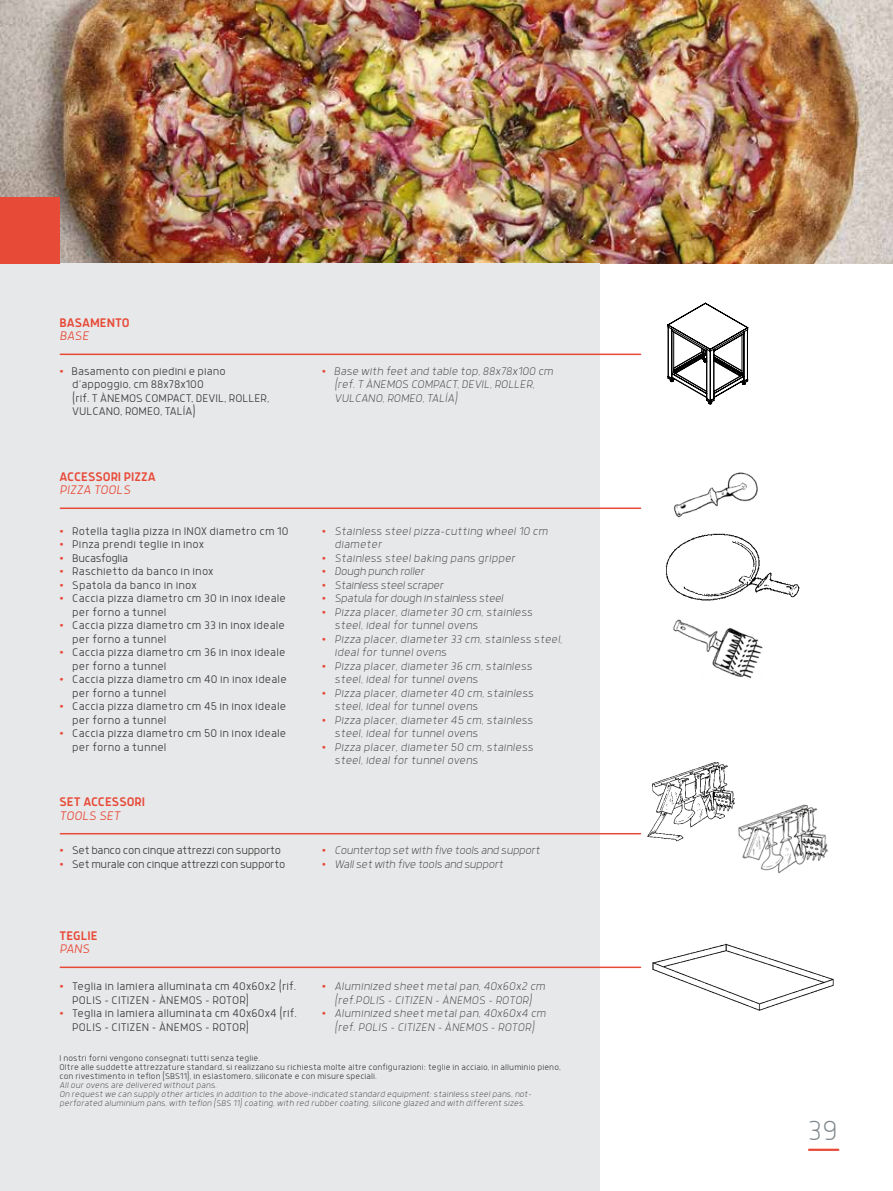
<style>
.page{position:relative;width:893px;height:1191px;background:#fff}
.page>*{position:absolute;margin:0;border:0;box-sizing:border-box;transform-origin:0 0}
.t1{font:200 30px "Anteb";color:#7d868c}
.t2{font:500 13.5px "Anteb";color:#e84a38}
.t3{font:italic 300 13.5px "Anteb";color:#e84a38}
.t4{font:italic 200 12px/13.5px "Anteb Alt";letter-spacing:.01em;color:#3c3c3b;text-align:center}
.t5{font:300 12px "Anteb Alt";letter-spacing:.01em;color:#3c3c3b}
.t6{font:italic 200 12px/13.5px "Anteb Alt";letter-spacing:-.025em;color:#3c3c3b}
.t7{font:300 12px/13.5px "Anteb";color:#3c3c3b}
.t8{font:italic 200 12px/13.5px "Anteb";color:#3c3c3b}
.t9{font:300 12px/13.5px "Anteb Alt";letter-spacing:-.025em;color:#3c3c3b}
.t10{font:italic 200 9px/9px "Anteb Alt";letter-spacing:.01em;color:#3c3c3b}
.t11{font:300 9px/9px "Anteb Alt";letter-spacing:.01em;color:#3c3c3b}
.s1{font-family:"Anteb Alt";font-weight:900;font-size:15px;color:#e84a38}
.s2{font-weight:900;font-size:15px;color:#e84a38}
.s3{font-family:"Anteb Alt";font-weight:900;font-style:normal;font-size:15px;color:#e84a38}
.s4{font-weight:900;font-style:normal;font-size:15px;color:#e84a38}
</style>
<div class="page">
<hr style="left:809px;top:1148px;width:29px;height:2px;background:#e84a38">
<img style="left:0;top:0;width:893px;height:264px">
<div style="left:0;top:264px;width:600px;height:927px;background:#e7e8ea"></div>
<div style="left:0;top:197px;width:60px;height:67px;background:#e84a38"></div>
<hr style="left:60px;top:507px;width:581px;height:2px;background:#e84a38">
<hr style="left:60px;top:966px;width:581px;height:2px;background:#e84a38">
<hr style="left:60px;top:833px;width:581px;height:1px;background:#e84a38">
<img style="left:673px;top:472px;width:85px;height:46px">
<img style="left:665px;top:533px;width:135px;height:68px">
<img style="left:673px;top:619px;width:90px;height:59px">
<img style="left:652px;top:943px;width:182px;height:68px">
<img style="left:647px;top:761px;width:88px;height:80px">
<img style="left:738px;top:804px;width:90px;height:69px">
<hr style="left:60px;top:353px;width:581px;height:2px;background:#e84a38">
<svg style="left:667px;top:303px;width:81px;height:101px"></svg>
<p class="t2" style="left:60px;top:314px;width:72px">BASAMENTO</p>
<p class="t3" style="left:60px;top:328px;width:31px">BASE</p>
<p class="t7" style="left:72px;top:364px;width:199px;text-indent:-13px"><span class="s1">·</span> Basamento con piedini e piano d’appoggio, cm 88x78x100<br>(rif. T ÀNEMOS COMPACT, DEVIL, ROLLER,<br>VULCANO, ROMEO, TALÍA)</p>
<p class="t2" style="left:60px;top:468px;width:98px">ACCESSORI PIZZA</p>
<p class="t3" style="left:60px;top:482px;width:72px">PIZZA TOOLS</p>
<p class="t5" style="left:60px;top:524px;width:231px"><span class="s2">·</span> Rotella taglia pizza in INOX diametro cm 10</p>
<p class="t5" style="left:60px;top:537px;width:146px"><span class="s2">·</span> Pinza prendi teglie in inox</p>
<p class="t9" style="left:60px;top:551px;width:70px"><span class="s2">·</span> Bucasfoglia</p>
<p class="t5" style="left:60px;top:564px;width:155px"><span class="s2">·</span> Raschietto da banco in inox</p>
<p class="t5" style="left:60px;top:578px;width:139px"><span class="s2">·</span> Spatola da banco in inox</p>
<p class="t5" style="left:60px;top:591px;width:228px"><span class="s2">·</span> Caccia pizza diametro cm 30 in inox ideale</p>
<p class="t5" style="left:72px;top:605px;width:96px">per forno a tunnel</p>
<p class="t5" style="left:60px;top:618px;width:227px"><span class="s2">·</span> Caccia pizza diametro cm 33 in inox ideale</p>
<p class="t5" style="left:72px;top:632px;width:96px">per forno a tunnel</p>
<p class="t5" style="left:60px;top:645px;width:227px"><span class="s2">·</span> Caccia pizza diametro cm 36 in inox ideale</p>
<p class="t5" style="left:72px;top:659px;width:96px">per forno a tunnel</p>
<p class="t5" style="left:60px;top:672px;width:229px"><span class="s2">·</span> Caccia pizza diametro cm 40 in inox ideale</p>
<p class="t5" style="left:72px;top:686px;width:96px">per forno a tunnel</p>
<p class="t5" style="left:60px;top:699px;width:228px"><span class="s2">·</span> Caccia pizza diametro cm 45 in inox ideale</p>
<p class="t5" style="left:72px;top:713px;width:96px">per forno a tunnel</p>
<p class="t5" style="left:60px;top:726px;width:228px"><span class="s2">·</span> Caccia pizza diametro cm 50 in inox ideale</p>
<p class="t5" style="left:72px;top:740px;width:96px">per forno a tunnel</p>
<p class="t2" style="left:60px;top:793px;width:87px">SET ACCESSORI</p>
<p class="t3" style="left:60px;top:807px;width:62px">TOOLS SET</p>
<p class="t8" style="left:334px;top:364px;width:220px;text-indent:-13px"><span class="s3">·</span> Base with feet and table top, 88x78x100 cm (ref. T ÀNEMOS COMPACT, DEVIL, ROLLER,<br>VULCANO, ROMEO, TALÍA)</p>
<p class="t4" style="left:322px;top:524px;width:228px"><span class="s4">·</span> Stainless steel pizza-cutting wheel 10 cm</p>
<p class="t4" style="left:334px;top:537px;width:49px">diameter</p>
<p class="t4" style="left:322px;top:551px;width:195px"><span class="s4">·</span> Stainless steel baking pans gripper</p>
<p class="t6" style="left:322px;top:564px;width:104px"><span class="s4">·</span> Dough punch roller</p>
<p class="t6" style="left:322px;top:578px;width:123px"><span class="s4">·</span> Stainless steel scraper</p>
<p class="t6" style="left:322px;top:591px;width:183px"><span class="s4">·</span> Spatula for dough in stainless steel</p>
<p class="t4" style="left:322px;top:605px;width:212px"><span class="s4">·</span> Pizza placer, diameter 30 cm, stainless</p>
<p class="t4" style="left:334px;top:618px;width:145px">steel, ideal for tunnel ovens</p>
<p class="t4" style="left:322px;top:632px;width:242px"><span class="s4">·</span> Pizza placer, diameter 33 cm, stainless steel,</p>
<p class="t4" style="left:334px;top:645px;width:114px">ideal for tunnel ovens</p>
<p class="t4" style="left:322px;top:659px;width:212px"><span class="s4">·</span> Pizza placer, diameter 36 cm, stainless</p>
<p class="t4" style="left:334px;top:672px;width:145px">steel, ideal for tunnel ovens</p>
<p class="t4" style="left:322px;top:686px;width:213px"><span class="s4">·</span> Pizza placer, diameter 40 cm, stainless</p>
<p class="t4" style="left:334px;top:699px;width:145px">steel, ideal for tunnel ovens</p>
<p class="t4" style="left:322px;top:713px;width:213px"><span class="s4">·</span> Pizza placer, diameter 45 cm, stainless</p>
<p class="t4" style="left:334px;top:726px;width:145px">steel, ideal for tunnel ovens</p>
<p class="t4" style="left:322px;top:740px;width:213px"><span class="s4">·</span> Pizza placer, diameter 50 cm, stainless</p>
<p class="t4" style="left:334px;top:753px;width:145px">steel, ideal for tunnel ovens</p>
<p class="t9" style="left:60px;top:843px;width:227px"><span class="s2">·</span> Set banco con cinque attrezzi con supporto <span class="s2">·</span> Set murale con cinque attrezzi con supporto</p>
<p class="t6" style="left:322px;top:843px;width:220px"><span class="s4">·</span> Countertop set with five tools and support <span class="s4">·</span> Wall set with five tools and support</p>
<p class="t2" style="left:60px;top:927px;width:40px">TEGLIE</p>
<p class="t3" style="left:60px;top:941px;width:32px">PANS</p>
<p class="t5" style="left:60px;top:979px;width:238px"><span class="s2">·</span> Teglia in lamiera alluminata cm 40x60x2 (rif.</p>
<p class="t5" style="left:72px;top:993px;width:178px">POLIS - CITIZEN - ÀNEMOS - ROTOR)</p>
<p class="t5" style="left:60px;top:1006px;width:239px"><span class="s2">·</span> Teglia in lamiera alluminata cm 40x60x4 (rif.</p>
<p class="t5" style="left:72px;top:1020px;width:178px">POLIS - CITIZEN - ÀNEMOS - ROTOR)</p>
<p class="t4" style="left:322px;top:979px;width:226px"><span class="s4">·</span> Aluminized sheet metal pan, 40x60x2 cm (ref.POLIS - CITIZEN - ÀNEMOS - ROTOR)<br><span class="s4">·</span> Aluminized sheet metal pan, 40x60x4 cm (ref. POLIS - CITIZEN - ÀNEMOS - ROTOR)</p>
<p class="t11" style="left:60px;top:1053px;width:503px">I nostri forni vengono consegnati tutti senza teglie.<br>Oltre alle suddette attrezzature standard, si realizzano su richiesta molte altre configurazioni: teglie in acciaio, in alluminio pieno, con rivestimento in teflon (SBS11), in eslastomero, siliconate e con misure speciali.</p>
<p class="t10" style="left:60px;top:1080px;width:473px">All our ovens are delivered without pans.<br>On request we can supply other articles in addition to the above-indicated standard equipment: stainless steel pans, not&shy;perforated aluminium pans, with teflon (SBS 11) coating, with red rubber coating, silicone glazed and with different sizes.</p>
<h1 class="t1" style="left:808px;top:1113px;width:31px">39</h1>
</div>
